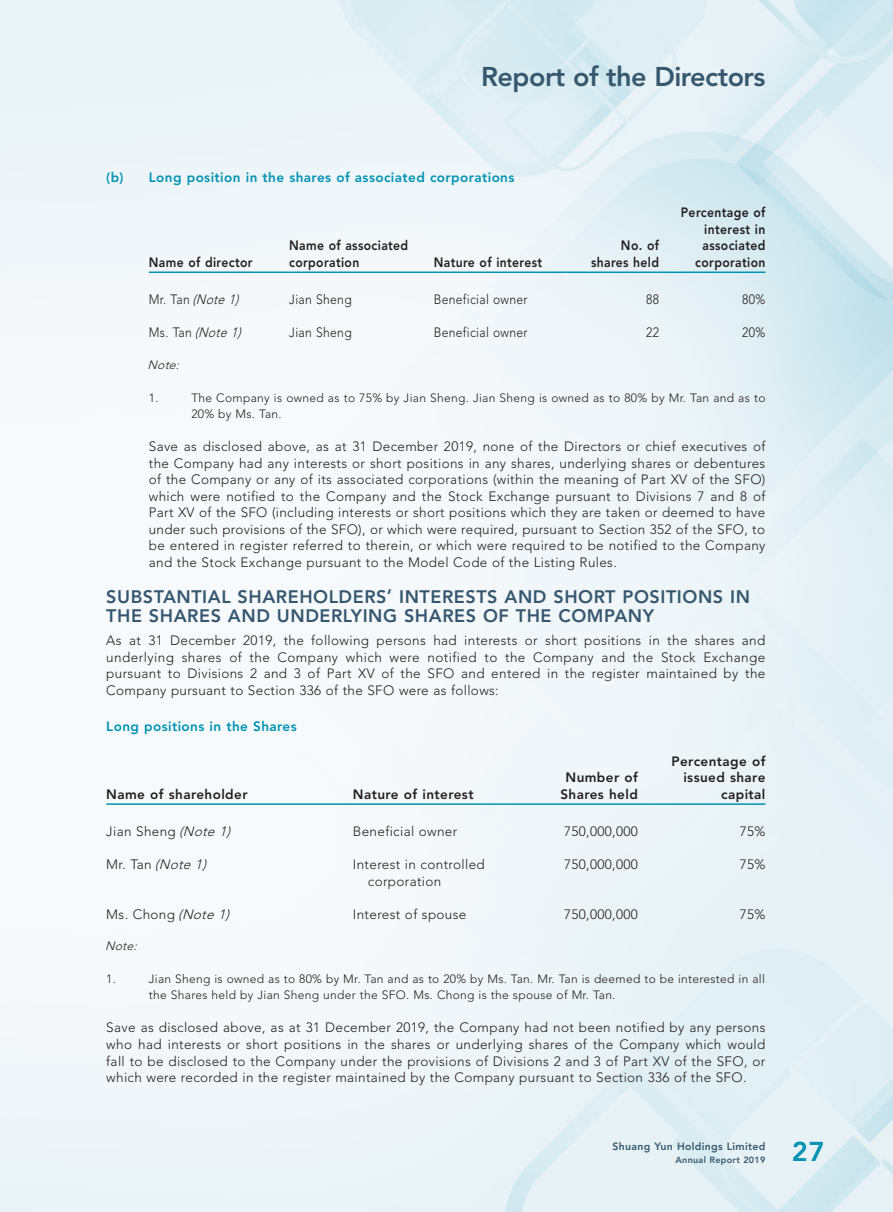
<style>
.page{position:relative;width:893px;height:1212px;background:#fff}
.page>*{position:absolute;margin:0;border:0;box-sizing:border-box;transform-origin:0 0}
.t1{font:800 27px "Avenir LT Std";letter-spacing:-.02em;color:#36586f}
.t2{font:800 27px "Avenir LT Std";color:#0092b3}
.Heading_1{font:800 18px/19.5px "Avenir LT Std";letter-spacing:.03em;color:#36586f}
.Body_Text{font:300 13.5px/16.5px "Avenir LT Std";letter-spacing:.025em;color:#231f20;text-align:justify}
.Body_Text-2{font:800 13.5px/16.5px "Avenir LT Std";letter-spacing:.03em;color:#231f20;scale:.9 1}
.Body_Text-3{font:800 13.5px "Avenir LT Std";letter-spacing:.03em;color:#231f20}
.Heading_2{font:800 13.5px "Avenir LT Std";letter-spacing:.03em;color:#0092b3}
.Body_Text-4{font:300 13.5px "Avenir LT Std";letter-spacing:.025em;color:#231f20;scale:.9 1}
.Body_Text-5{font:italic 300 13.5px "Avenir LT Std";color:#231f20;scale:.9 1}
.Body_Text-6{font:italic 300 13.5px "Avenir LT Std";color:#231f20}
.Notes{font:300 12px/16.5px "Avenir LT Std";letter-spacing:.025em;color:#231f20}
.Notes-2{font:italic 300 12px "Avenir LT Std";color:#231f20}
.t3{font:800 10.5px "Avenir LT Std";letter-spacing:.03em;color:#36586f}
.t4{font:800 9px "Avenir LT Std";letter-spacing:.03em;color:#36586f}
.s1{font-style:normal}
.s2{font-style:italic}
</style>
<div class="page">
<hr style="left:149px;top:271px;width:140px;height:2px;background:#0092b3">
<hr style="left:289px;top:271px;width:145px;height:2px;background:#0092b3">
<hr style="left:434px;top:271px;width:132px;height:2px;background:#0092b3">
<hr style="left:566px;top:271px;width:106px;height:2px;background:#0092b3">
<hr style="left:672px;top:271px;width:93px;height:2px;background:#0092b3">
<hr style="left:106px;top:803px;width:247px;height:2px;background:#0092b3">
<hr style="left:353px;top:803px;width:170px;height:2px;background:#0092b3">
<hr style="left:523px;top:803px;width:128px;height:2px;background:#0092b3">
<hr style="left:651px;top:803px;width:114px;height:2px;background:#0092b3">
<h1 class="t1" style="left:481px;top:61px;width:286px">Report of the Directors</h1>
<p class="Heading_2" style="left:106px;top:169px;width:410px">(b) Long position in the shares of associated corporations</p>
<p class="Body_Text-2" style="left:149px;top:254px;width:117px">Name of director</p>
<p class="Body_Text-2" style="left:289px;top:237px;width:134px">Name of associated corporation</p>
<p class="Body_Text-2" style="left:434px;top:254px;width:122px">Nature of interest</p>
<p class="Body_Text-2" style="left:621px;top:237px;width:44px">No. of</p>
<p class="Body_Text-2" style="left:591px;top:254px;width:77px">shares held</p>
<p class="Body_Text-2" style="left:681px;top:204px;width:95px">Percentage of</p>
<p class="Body_Text-2" style="left:704px;top:221px;width:69px">interest in</p>
<p class="Body_Text-2" style="left:702px;top:237px;width:71px">associated</p>
<p class="Body_Text-2" style="left:695px;top:254px;width:80px">corporation</p>
<p class="Body_Text-5" style="left:149px;top:292px;width:106px"><span class="s1">M r . Ta n</span> (Note1)</p>
<p class="Body_Text-4" style="left:289px;top:292px;width:71px">Jian Sheng</p>
<p class="Body_Text-4" style="left:434px;top:292px;width:106px">Beneficial owner</p>
<p class="Body_Text-4" style="left:646px;top:292px;width:16px">88</p>
<p class="Body_Text-4" style="left:742px;top:292px;width:27px">80%</p>
<p class="Body_Text-5" style="left:149px;top:325px;width:108px"><span class="s1">M s . Ta n</span> (Note1)</p>
<p class="Body_Text-4" style="left:289px;top:325px;width:71px">Jian Sheng</p>
<p class="Body_Text-4" style="left:434px;top:325px;width:106px">Beneficial owner</p>
<p class="Body_Text-4" style="left:646px;top:325px;width:16px">22</p>
<p class="Body_Text-4" style="left:742px;top:325px;width:27px">20%</p>
<p class="Notes-2" style="left:148px;top:357px;width:37px">Note:</p>
<p class="Notes" style="left:149px;top:389px;width:11px">1.</p>
<p class="Notes" style="left:191px;top:389px;width:576px">The Company is owned as to 75% by Jian Sheng. Jian Sheng is owned as to 80% by Mr. Tan and as to<br>20% by Ms. Tan.</p>
<p class="Body_Text" style="left:149px;top:438px;width:618px">Save as disclosed above, as at 31 December 2019, none of the Directors or chief executives of the Company had any interests or short positions in any shares, underlying shares or debentures of the Company or any of its associated corporations (within the meaning of Part XV of the SFO) which were notified to the Company and the Stock Exchange pursuant to Divisions 7 and 8 of Part XV of the SFO (including interests or short positions which they are taken or deemed to have under such provisions of the SFO), or which were required, pursuant to Section 352 of the SFO, to be entered in register referred to therein, or which were required to be notified to the Company and the Stock Exchange pursuant to the Model Code of the Listing Rules.</p>
<p class="Heading_1" style="left:106px;top:587px;width:645px">SUBSTANTIAL SHAREHOLDERS’ INTERESTS AND SHORT POSITIONS IN<br>THE SHARES AND UNDERLYING SHARES OF THE COMPANY</p>
<p class="Body_Text" style="left:106px;top:632px;width:661px">As at 31 December 2019, the following persons had interests or short positions in the shares and underlying shares of the Company which were notified to the Company and the Stock Exchange pursuant to Divisions 2 and 3 of Part XV of the SFO and entered in the register maintained by the Company pursuant to Section 336 of the SFO were as follows:</p>
<p class="Heading_2" style="left:106px;top:718px;width:192px">Long positions in the Shares</p>
<p class="Body_Text-3" style="left:106px;top:786px;width:143px">Name of shareholder</p>
<p class="Body_Text-3" style="left:353px;top:786px;width:122px">Nature of interest</p>
<p class="Body_Text-3" style="left:565px;top:769px;width:74px">Number of</p>
<p class="Body_Text-3" style="left:560px;top:786px;width:79px">Shares held</p>
<p class="Body_Text-3" style="left:671px;top:753px;width:95px">Percentage of</p>
<p class="Body_Text-3" style="left:683px;top:769px;width:84px">issued share</p>
<p class="Body_Text-3" style="left:721px;top:786px;width:46px">capital</p>
<p class="Body_Text" style="left:106px;top:823px;width:129px">Jian Sheng <span class="s2">(Note 1)</span></p>
<p class="Body_Text" style="left:353px;top:823px;width:106px">Beneficial owner</p>
<p class="Body_Text" style="left:564px;top:823px;width:75px">750,000,000</p>
<p class="Body_Text" style="left:740px;top:823px;width:27px">75%</p>
<p class="Body_Text-6" style="left:106px;top:856px;width:105px"><span class="s1">M r . Ta n</span> (Note 1)</p>
<p class="Body_Text" style="left:368px;top:856px;width:118px;text-indent:-15px">Interest in controlled corporation</p>
<p class="Body_Text" style="left:564px;top:856px;width:75px">750,000,000</p>
<p class="Body_Text" style="left:740px;top:856px;width:27px">75%</p>
<p class="Body_Text" style="left:106px;top:906px;width:129px">Ms. Chong <span class="s2">(Note 1)</span></p>
<p class="Body_Text" style="left:353px;top:906px;width:115px">Interest of spouse</p>
<p class="Body_Text" style="left:564px;top:906px;width:75px">750,000,000</p>
<p class="Body_Text" style="left:740px;top:906px;width:27px">75%</p>
<p class="Notes-2" style="left:105px;top:939px;width:37px">Note:</p>
<p class="Notes" style="left:106px;top:970px;width:11px">1.</p>
<p class="Notes" style="left:149px;top:970px;width:618px">Jian Sheng is owned as to 80% by Mr. Tan and as to 20% by Ms. Tan. Mr. Tan is deemed to be interested in all the Shares held by Jian Sheng under the SFO. Ms. Chong is the spouse of Mr. Tan.</p>
<p class="Body_Text" style="left:106px;top:1019px;width:661px">Save as disclosed above, as at 31 December 2019, the Company had not been notified by any persons who had interests or short positions in the shares or underlying shares of the Company which would fall to be disclosed to the Company under the provisions of Divisions 2 and 3 of Part XV of the SFO, or which were recorded in the register maintained by the Company pursuant to Section 336 of the SFO.</p>
<p class="t3" style="left:613px;top:1139px;width:154px">Shuang Yun Holdings Limited</p>
<p class="t4" style="left:675px;top:1154px;width:91px">Annual Report 2019</p>
<h1 class="t2" style="left:792px;top:1136px;width:34px">27</h1>
</div>
